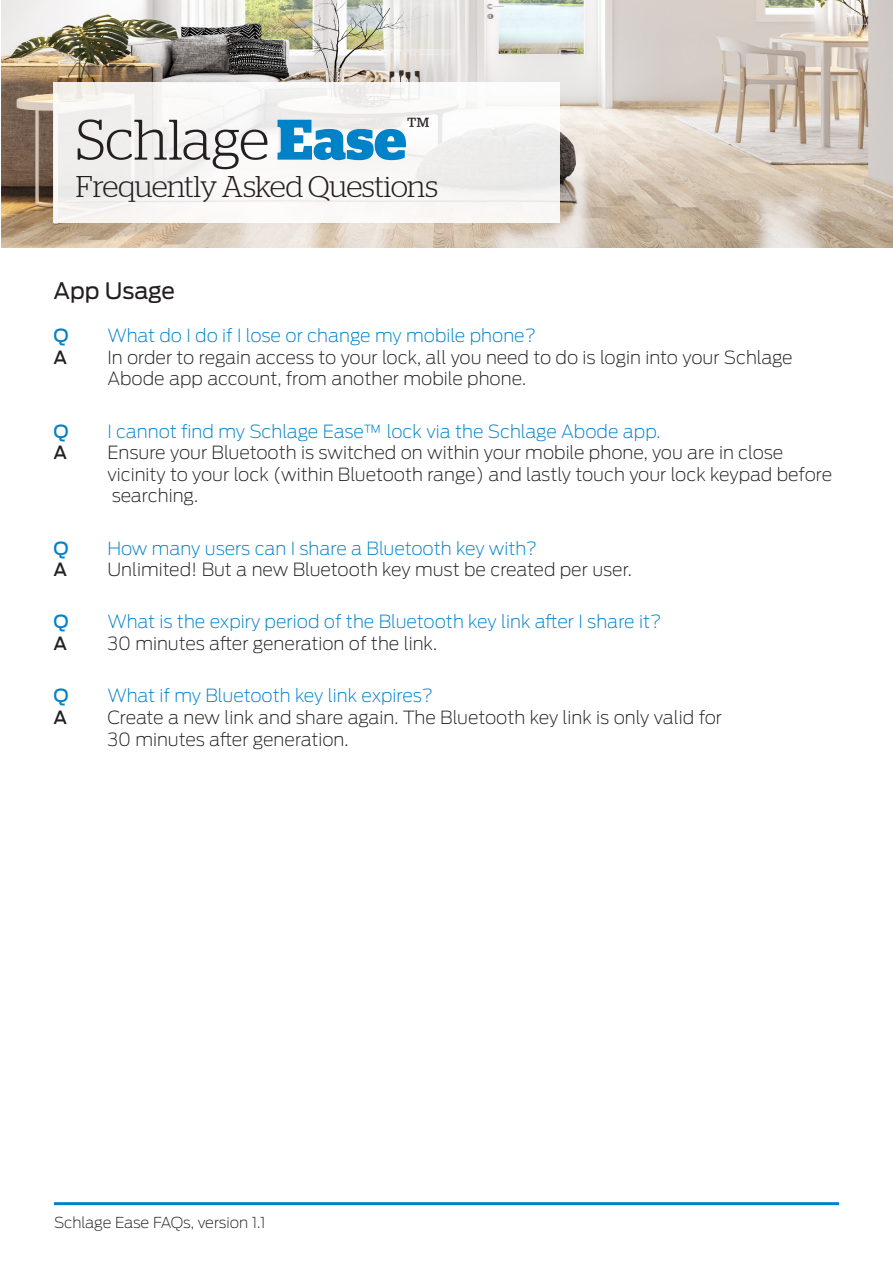
<style>
.page{position:relative;width:893px;height:1263px;background:#fff}
.page>*{position:absolute;margin:0;border:0;box-sizing:border-box;transform-origin:0 0}
.Cover_Headline_32_39pt{font:300 57px "Stag";letter-spacing:-.01em;color:#231f20}
.Cover_Headline_32_39pt-2{font:300 30px "Stag";letter-spacing:-.015em;color:#231f20}
.t1{font:22.5px "Antenna";letter-spacing:-.005em;color:#231f20}
.t2{font:200 18px "Antenna";color:#231f20}
.t3{font:200 18px "Antenna";color:#0082c8}
.t4{font:500 18px "Antenna";color:#0082c8}
.t5{font:500 18px "Antenna";color:#231f20}
.t6{font:200 15px "Antenna";letter-spacing:-.01em;color:#231f20}
.s1{font-weight:700;color:#0082c8}
</style>
<div class="page">
<hr style="left:54px;top:1202px;width:785px;height:3px;background:#0082c8">
<img style="left:2px;top:0;width:891px;height:247px">
<div style="left:53px;top:82px;width:507px;height:141px;background:linear-gradient(to right,#f5f3f1,#f6f5f4)"></div>
<p class="Cover_Headline_32_39pt" style="left:76px;top:107px;width:355px">Schlage <span class="s1">Ease</span><sup>™</sup></p>
<p class="Cover_Headline_32_39pt-2" style="left:76px;top:169px;width:364px">Frequently Asked Questions</p>
<p class="t1" style="left:53px;top:276px;width:123px">App Usage</p>
<p class="t4" style="left:53px;top:323px;width:17px">Q</p>
<p class="t3" style="left:107px;top:324px;width:430px">What do I do if I lose or change my mobile phone?</p>
<p class="t5" style="left:53px;top:345px;width:15px">A</p>
<p class="t2" style="left:107px;top:346px;width:687px">In order to regain access to your lock, all you need to do is login into your Schlage</p>
<p class="t2" style="left:107px;top:367px;width:420px">Abode app account, from another mobile phone.</p>
<p class="t4" style="left:53px;top:419px;width:17px">Q</p>
<p class="t3" style="left:107px;top:419px;width:555px">I cannot find my Schlage Ease™ lock via the Schlage Abode app.</p>
<p class="t5" style="left:53px;top:440px;width:15px">A</p>
<p class="t2" style="left:107px;top:441px;width:678px">Ensure your Bluetooth is switched on within your mobile phone, you are in close</p>
<p class="t2" style="left:107px;top:463px;width:726px">vicinity to your lock (within Bluetooth range) and lastly touch your lock keypad before</p>
<p class="t2" style="left:112px;top:484px;width:88px">searching.</p>
<p class="t4" style="left:53px;top:536px;width:17px">Q</p>
<p class="t3" style="left:107px;top:536px;width:431px">How many users can I share a Bluetooth key with?</p>
<p class="t5" style="left:53px;top:557px;width:15px">A</p>
<p class="t2" style="left:107px;top:558px;width:526px">Unlimited! But a new Bluetooth key must be created per user.</p>
<p class="t4" style="left:53px;top:610px;width:17px">Q</p>
<p class="t3" style="left:107px;top:610px;width:556px">What is the expiry period of the Bluetooth key link after I share it?</p>
<p class="t5" style="left:53px;top:631px;width:15px">A</p>
<p class="t2" style="left:107px;top:632px;width:331px">30 minutes after generation of the link.</p>
<p class="t4" style="left:53px;top:683px;width:17px">Q</p>
<p class="t3" style="left:107px;top:684px;width:327px">What if my Bluetooth key link expires?</p>
<p class="t5" style="left:53px;top:705px;width:15px">A</p>
<p class="t2" style="left:107px;top:706px;width:616px">Create a new link and share again. The Bluetooth key link is only valid for</p>
<p class="t2" style="left:107px;top:727px;width:243px">30 minutes after generation.</p>
<p class="t6" style="left:54px;top:1213px;width:213px">Schlage Ease FAQs, version 1.1</p>
</div>
